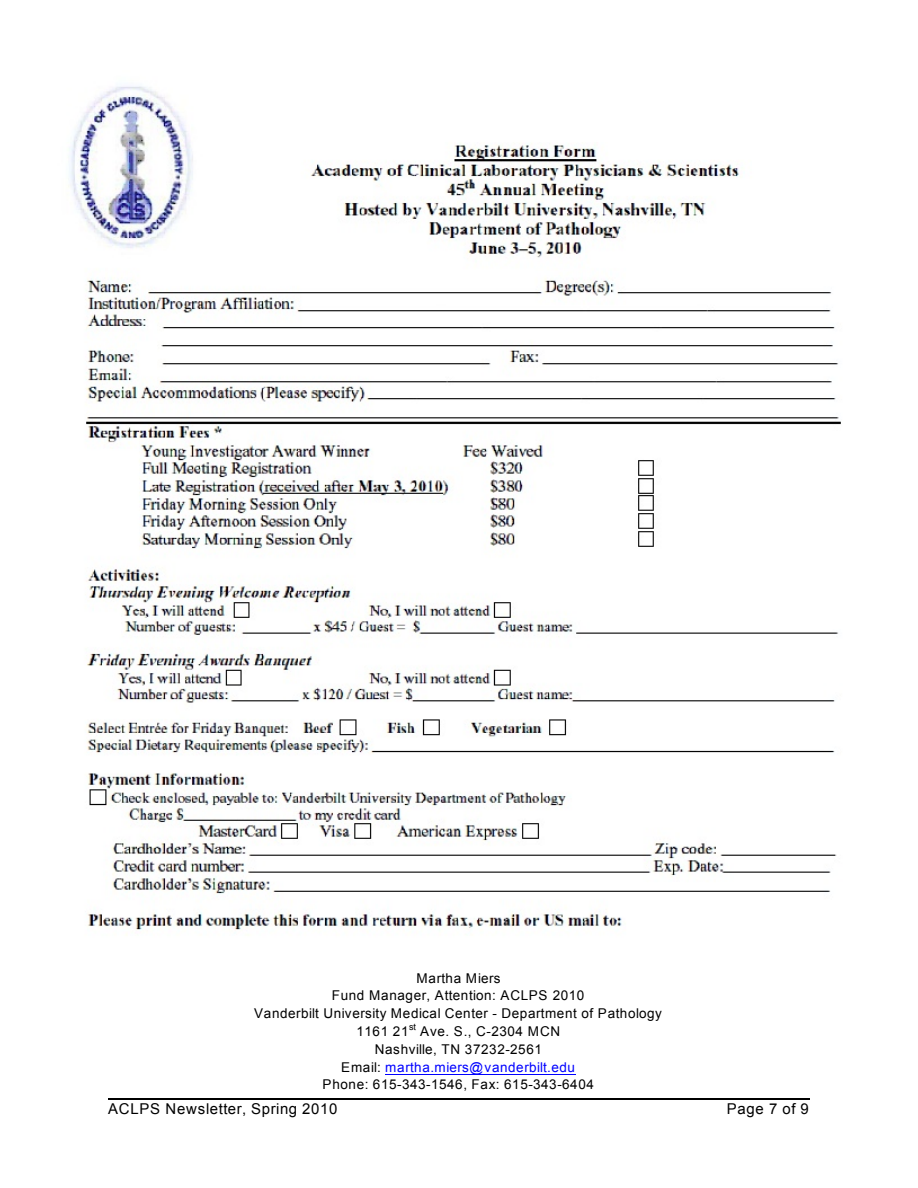
<style>
.page{position:relative;width:918px;height:1188px;background:#fff}
.page>*{position:absolute;margin:0;border:0;box-sizing:border-box;transform-origin:0 0}
.t1{font:15px "Arial";letter-spacing:.045em;color:#000}
.t2{font:13.5px/17.7px "Arial";letter-spacing:.045em;color:#000;text-align:center}
.t3{font:9px "Arial";color:#000}
.s1{color:#00f}
</style>
<div class="page">
<hr style="left:385px;top:1074px;width:191px;height:1px;background:#00f">
<img style="left:68px;top:86px;width:773px;height:849px">
<hr style="left:108px;top:1098px;width:702px;height:1px;background:#000">
<p class="t2" style="left:254px;top:970px;width:409px">Martha Miers<br>Fund Manager, Attention: ACLPS 2010<br>Vanderbilt University Medical Center - Department of Pathology 1161 21 Ave. S., C-2304 MCN</p>
<p class="t3" style="left:409px;top:1023px;width:9px">st</p>
<p class="t2" style="left:322px;top:1042px;width:273px">Nashville, TN 37232-2561<br>Email: <span class="s1">martha.miers@vanderbilt.edu<br></span>Phone: 615-343-1546, Fax: 615-343-6404</p>
<p class="t1" style="left:108px;top:1103px;width:231px">ACLPS Newsletter, Spring 2010</p>
<p class="t1" style="left:727px;top:1103px;width:84px">Page 7 of 9</p>
</div>
